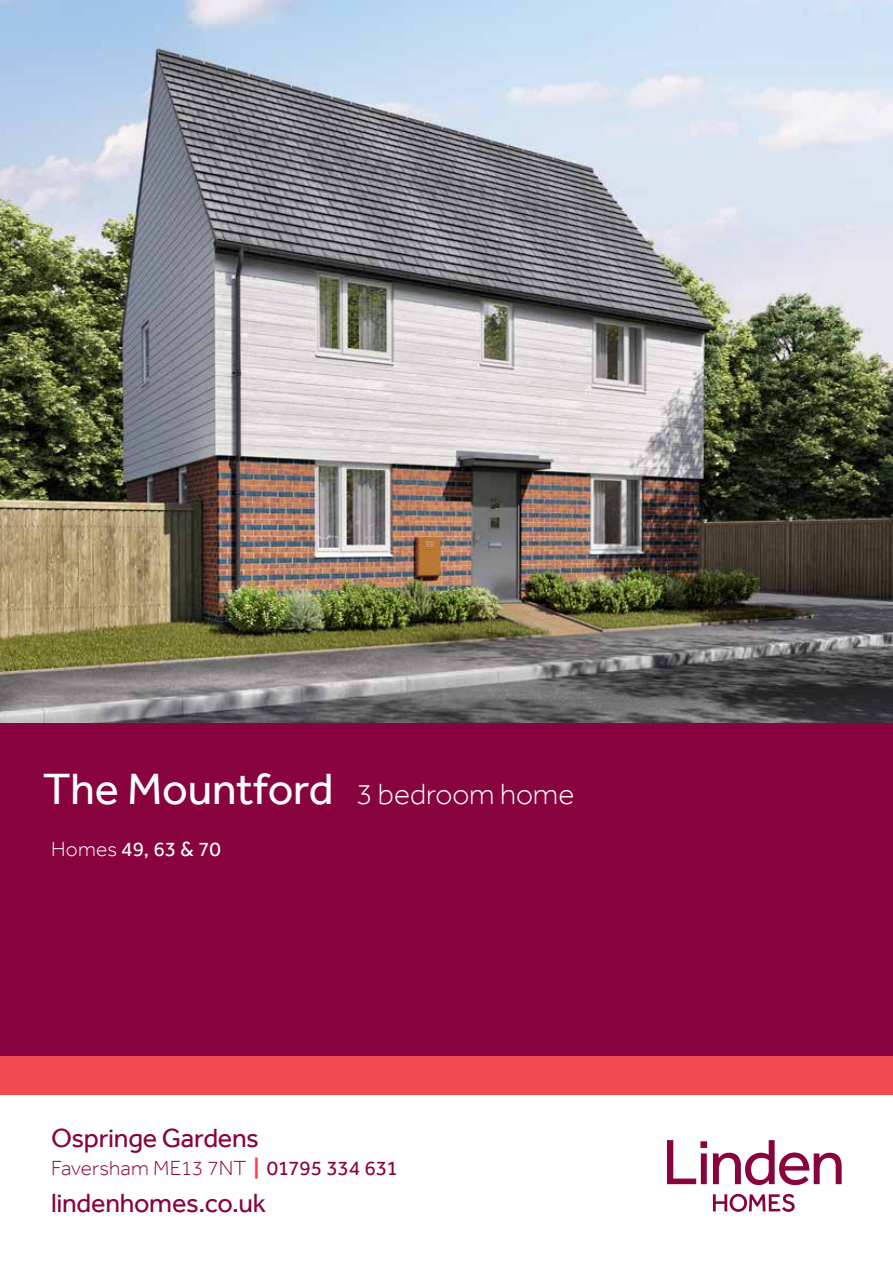
<style>
.page{position:relative;width:893px;height:1263px;background:#fff}
.page>*{position:absolute;margin:0;border:0;box-sizing:border-box;transform-origin:0 0}
.t1{font:45px "Effra";letter-spacing:-.005em;color:#fff}
.t2{font:27px "Effra";letter-spacing:-.01em;color:#89043e}
.t3{font:300 21px "Effra";letter-spacing:.005em;color:#89043e}
.t4{font:21px "Effra";color:#fff}
.s1{font-weight:300;font-size:30px}
.s2{font-weight:300}
.s3{font-weight:700;color:#f04b51}
.s4{font-weight:400}
</style>
<div class="page">
<img style="left:0;top:0;width:893px;height:723px">
<svg style="left:667px;top:1140px;width:40px;height:44px"></svg>
<svg style="left:713px;top:1140px;width:129px;height:45px"></svg>
<svg style="left:713px;top:1194px;width:82px;height:18px"></svg>
<div style="left:0;top:723px;width:893px;height:334px;background:#89043e"></div>
<div style="left:0;top:1057px;width:893px;height:38px;background:#f04b51"></div>
<h1 class="t1" style="left:43px;top:762px;width:533px">The Mountford <span class="s1">3 bedroom home</span></h1>
<p class="t4" style="left:51px;top:837px;width:171px"><span class="s2">Homes</span> 49, 63 &amp; 70</p>
<p class="t2" style="left:51px;top:1122px;width:209px">Ospringe Gardens</p>
<p class="t3" style="left:51px;top:1156px;width:348px">Faversham ME13 7NT <span class="s3">|</span> <span class="s4">01795 334 631</span></p>
<p class="t2" style="left:51px;top:1187px;width:217px">lindenhomes.co.uk</p>
</div>
